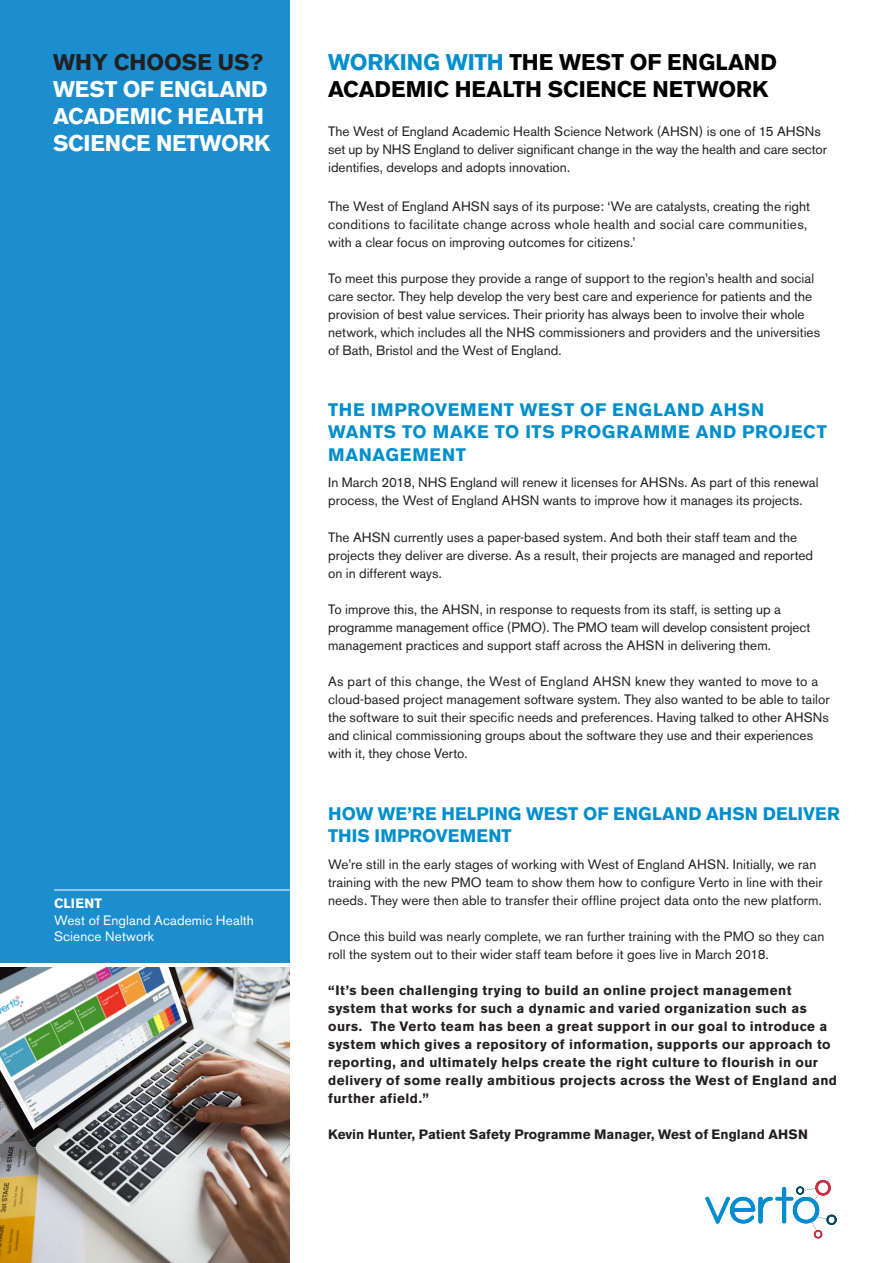
<style>
.page{position:relative;width:893px;height:1263px;background:#fff}
.page>*{position:absolute;margin:0;border:0;box-sizing:border-box;transform-origin:0 0}
.STORY_-_H2{font:700 22.5px/27px "Akzidenz Grotesk BE";color:#000}
.t1{font:700 22.5px/27px "Akzidenz Grotesk BE";letter-spacing:-.01em;color:#fff}
.t2{font:700 22.5px "Akzidenz Grotesk BE";color:#231f20}
.STORY_-_H2-2{font:700 18px/22.5px "Akzidenz Grotesk BE";letter-spacing:.03em;color:#008fcc}
.STORY_-_H2-3{font:700 18px/22.5px "Akzidenz Grotesk BE";letter-spacing:.005em;color:#008fcc}
.STORY_-_T1{font:13.5px/18px "Akzidenz Grotesk BE";letter-spacing:.005em;color:#231f20}
.STORY_-_T1-2{font:700 13.5px/18px "Akzidenz Grotesk BE";letter-spacing:.035em;color:#231f20}
.STORY_-_T1-3{font:700 13.5px "Akzidenz Grotesk BE";letter-spacing:.005em;color:#231f20}
.PROFILE_-_T1{font:13.5px/16.2px "Akzidenz Grotesk BE";letter-spacing:.01em;color:#fff}
.PROFILE_-_H1_w_line{font:700 13.5px "Akzidenz Grotesk BE";letter-spacing:.02em;color:#fff}
.s1{color:#008fcc}
</style>
<div class="page">
<div style="left:0;top:0;width:290px;height:962px;background:#1c8dcd"></div>
<img style="left:0;top:967px;width:290px;height:296px">
<hr style="left:54px;top:890px;width:236px;height:1px;background:#fff">
<svg style="left:705px;top:1180px;width:132px;height:58px"></svg>
<p class="t2" style="left:53px;top:49px;width:212px">WHY CHOOSE US?</p>
<p class="t1" style="left:53px;top:76px;width:219px">WEST OF ENGLAND<br>ACADEMIC HEALTH<br>SCIENCE NETWORK</p>
<p class="PROFILE_-_H1_w_line" style="left:54px;top:896px;width:50px">CLIENT</p>
<p class="PROFILE_-_T1" style="left:54px;top:912px;width:201px">West of England Academic Health<br>Science Network</p>
<p class="STORY_-_H2" style="left:328px;top:49px;width:450px"><span class="s1">WORKING WITH</span> THE WEST OF ENGLAND<br>ACADEMIC HEALTH SCIENCE NETWORK</p>
<p class="STORY_-_T1" style="left:328px;top:122px;width:500px">The West of England Academic Health Science Network (AHSN) is one of 15 AHSNs set up by NHS England to deliver significant change in the way the health and care sector identifies, develops and adopts innovation.</p>
<p class="STORY_-_T1" style="left:328px;top:197px;width:483px">The West of England AHSN says of its purpose: ‘We are catalysts, creating the right conditions to facilitate change across whole health and social care communities, with a clear focus on improving outcomes for citizens.’</p>
<p class="STORY_-_T1" style="left:328px;top:269px;width:493px">To meet this purpose they provide a range of support to the region’s health and social care sector. They help develop the very best care and experience for patients and the provision of best value services. Their priority has always been to involve their whole network, which includes all the NHS commissioners and providers and the universities of Bath, Bristol and the West of England.</p>
<p class="STORY_-_H2-2" style="left:328px;top:399px;width:500px">THE IMPROVEMENT WEST OF ENGLAND AHSN<br>WANTS TO MAKE TO ITS PROGRAMME AND PROJECT<br>MANAGEMENT</p>
<p class="STORY_-_T1" style="left:328px;top:474px;width:492px">In March 2018, NHS England will renew it licenses for AHSNs. As part of this renewal process, the West of England AHSN wants to improve how it manages its projects.</p>
<p class="STORY_-_T1" style="left:328px;top:528px;width:486px">The AHSN currently uses a paper-based system. And both their staff team and the projects they deliver are diverse. As a result, their projects are managed and reported on in different ways.</p>
<p class="STORY_-_T1" style="left:328px;top:600px;width:484px">To improve this, the AHSN, in response to requests from its staff, is setting up a programme management office (PMO). The PMO team will develop consistent project management practices and support staff across the AHSN in delivering them.</p>
<p class="STORY_-_T1" style="left:328px;top:672px;width:503px">As part of this change, the West of England AHSN knew they wanted to move to a cloud-based project management software system. They also wanted to be able to tailor the software to suit their specific needs and preferences. Having talked to other AHSNs and clinical commissioning groups about the software they use and their experiences with it, they chose Verto.</p>
<p class="STORY_-_H2-3" style="left:328px;top:802px;width:513px">HOW WE’RE HELPING WEST OF ENGLAND AHSN DELIVER<br>THIS IMPROVEMENT</p>
<p class="STORY_-_T1" style="left:328px;top:855px;width:496px">We’re still in the early stages of working with West of England AHSN. Initially, we ran training with the new PMO team to show them how to configure Verto in line with their needs. They were then able to transfer their offline project data onto the new platform.</p>
<p class="STORY_-_T1" style="left:328px;top:927px;width:498px">Once this build was nearly complete, we ran further training with the PMO so they can roll the system out to their wider staff team before it goes live in March 2018.</p>
<p class="STORY_-_T1-2" style="left:328px;top:981px;width:510px">“It’s been challenging trying to build an online project management system that works for such a dynamic and varied organization such as ours. The Verto team has been a great support in our goal to introduce a system which gives a repository of information, supports our approach to reporting, and ultimately helps create the right culture to flourish in our delivery of some really ambitious projects across the West of England and further afield.”</p>
<p class="STORY_-_T1-3" style="left:328px;top:1126px;width:481px">Kevin Hunter, Patient Safety Programme Manager, West of England AHSN</p>
</div>
